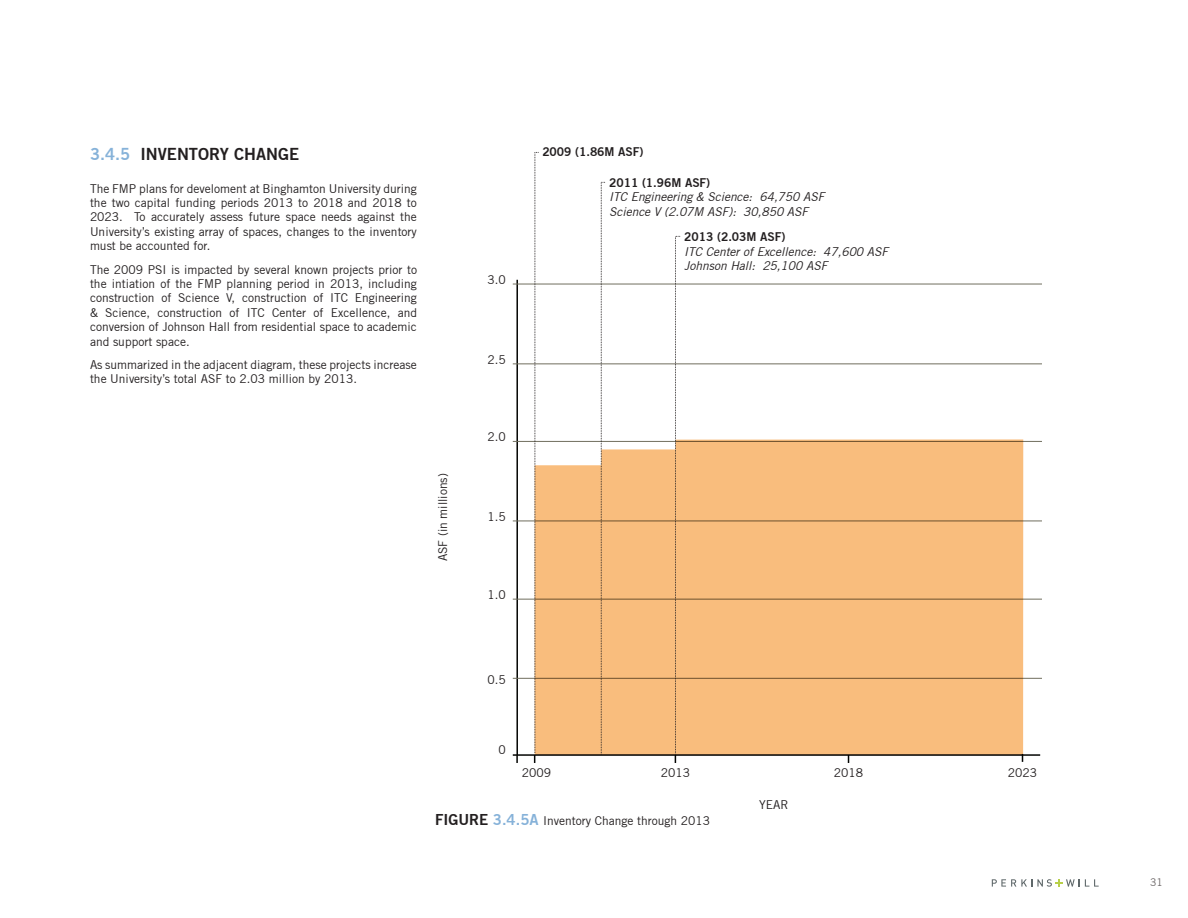
<style>
.page{position:relative;width:1188px;height:918px;background:#fff}
.page>*{position:absolute;margin:0;border:0;box-sizing:border-box;transform-origin:0 0}
._02_Sub_Subsection_T{font:16.5px "Trade Gothic Bold Two";color:#231f20}
._05_Body{font:12px/14.4px "Trade Gothic";color:#231f20;text-align:justify}
.t1{font:italic 12px/14.4px "Trade Gothic";letter-spacing:-.005em;color:#231f20}
.Figure_Label{font:12px "Trade Gothic";color:#231f20}
.t2{font:12px "Trade Gothic Bold Two";letter-spacing:-.005em;color:#231f20}
.t3{font:10.5px "Trade Gothic";color:#6a6565}
.s1{color:#86b2d9}
.s2{font-family:"Trade Gothic Bold Two";font-style:normal}
.s3{font-family:"Trade Gothic Bold Two";font-size:15px}
.s4{font-family:"Trade Gothic Bold Two";font-size:15px;color:#86b2d9}
</style>
<div class="page">
<svg style="left:992px;top:879px;width:107px;height:8px"></svg>
<hr style="left:516px;top:280px;width:2px;height:475px;background:#040503">
<hr style="left:513px;top:754px;width:527px;height:2px;background:#040503">
<svg style="left:516px;top:755px;width:2px;height:8px"></svg>
<hr style="left:513px;top:284px;width:529px;height:1px;background:#706e5e">
<hr style="left:513px;top:364px;width:529px;height:1px;background:#706e5e">
<hr style="left:513px;top:441px;width:529px;height:1px;background:#706e5e">
<hr style="left:513px;top:599px;width:529px;height:1px;background:#706e5e">
<hr style="left:513px;top:678px;width:529px;height:1px;background:#706e5e">
<hr style="left:513px;top:521px;width:529px;height:1px;background:#706e5e">
<div style="left:539px;top:439px;width:484px;height:316px;background:#f9bd7d"></div>
<svg style="left:600px;top:182px;width:5px;height:574px"></svg>
<svg style="left:534px;top:152px;width:5px;height:611px"></svg>
<svg style="left:675px;top:236px;width:6px;height:527px"></svg>
<p class="_02_Sub_Subsection_T" style="left:90px;top:144px;width:211px"><span class="s1">3.4.5</span> INVENTORY CHANGE</p>
<p class="_05_Body" style="left:90px;top:181px;width:328px">The FMP plans for develoment at Binghamton University during the two capital funding periods 2013 to 2018 and 2018 to 2023. To accurately assess future space needs against the University’s existing array of spaces, changes to the inventory must be accounted for.</p>
<p class="_05_Body" style="left:90px;top:262px;width:329px">The 2009 PSI is impacted by several known projects prior to the intiation of the FMP planning period in 2013, including construction of Science V, construction of ITC Engineering &amp; Science, construction of ITC Center of Excellence, and conversion of Johnson Hall from residential space to academic and support space.</p>
<p class="_05_Body" style="left:90px;top:357px;width:328px">As summarized in the adjacent diagram, these projects increase the University’s total ASF to 2.03 million by 2013.</p>
<p class="_05_Body" style="left:435px;top:561px;width:90px;rotate:-90deg">ASF (in millions)</p>
<p class="_05_Body" style="left:487px;top:272px;width:20px">3.0</p>
<p class="_05_Body" style="left:487px;top:352px;width:20px">2.5</p>
<p class="_05_Body" style="left:487px;top:430px;width:20px">2.0</p>
<p class="_05_Body" style="left:487px;top:509px;width:20px">1.5</p>
<p class="_05_Body" style="left:487px;top:588px;width:20px">1.0</p>
<p class="t2" style="left:542px;top:144px;width:103px">2009 (1.86M ASF)</p>
<p class="t1" style="left:609px;top:175px;width:217px"><span class="s2">2011 (1.96M ASF)<br></span>ITC Engineering &amp; Science: 64,750 ASF<br>Science V (2.07M ASF): 30,850 ASF</p>
<p class="t1" style="left:684px;top:230px;width:205px"><span class="s2">2013 (2.03M ASF)<br></span>ITC Center of Excellence: 47,600 ASF<br>Johnson Hall: 25,100 ASF</p>
<p class="_05_Body" style="left:487px;top:672px;width:20px">0.5</p>
<p class="_05_Body" style="left:498px;top:742px;width:9px">0</p>
<p class="_05_Body" style="left:522px;top:766px;width:31px">2009</p>
<p class="_05_Body" style="left:661px;top:766px;width:31px">2013</p>
<p class="_05_Body" style="left:834px;top:766px;width:31px">2018</p>
<p class="_05_Body" style="left:1008px;top:766px;width:31px">2023</p>
<p class="_05_Body" style="left:759px;top:798px;width:31px">YEAR</p>
<p class="Figure_Label" style="left:435px;top:814px;width:277px"><span class="s3">FIGURE</span> <span class="s4">3.4.5A</span> Inventory Change through 2013</p>
<p class="t3" style="left:1150px;top:876px;width:14px">31</p>
</div>
